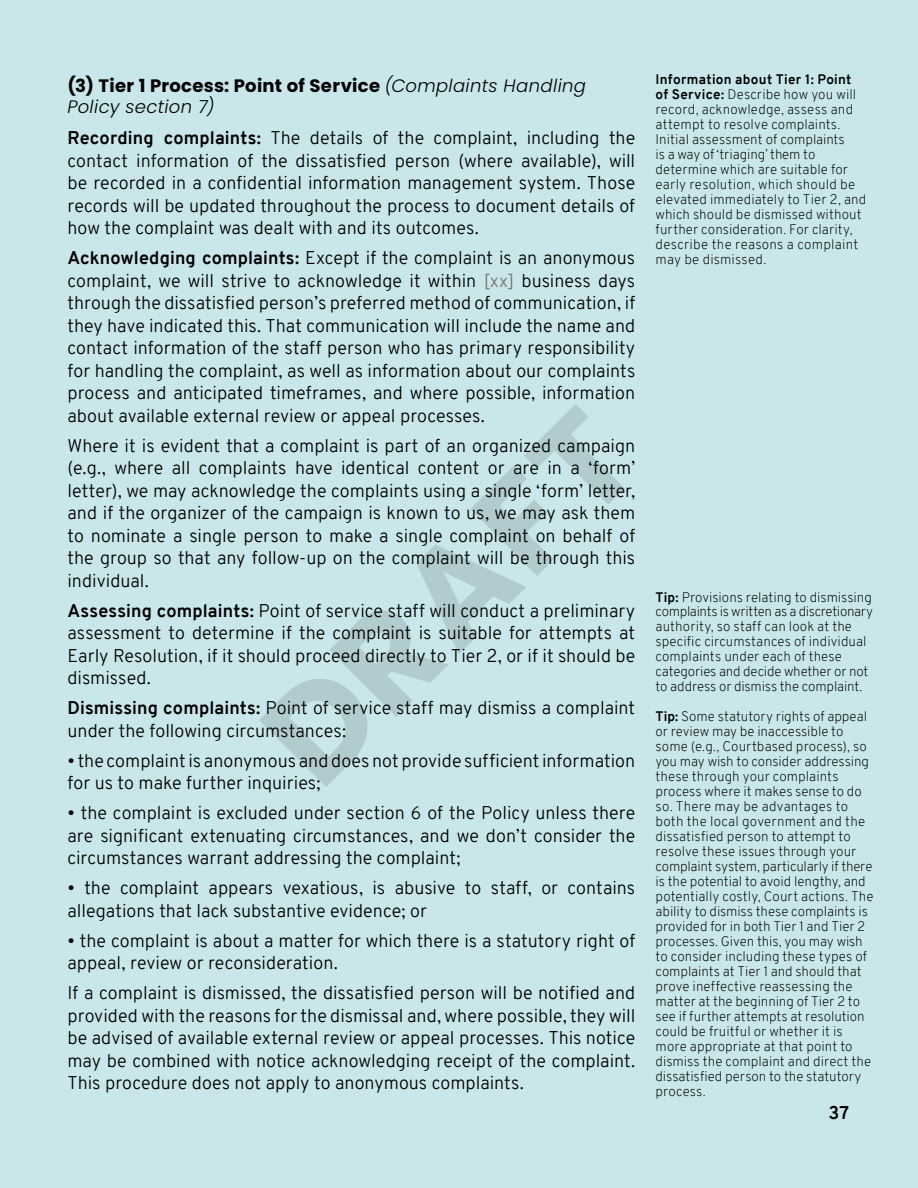
<style>
.page{position:relative;width:918px;height:1188px;background:#c9e7eb}
.page>*{position:absolute;margin:0;border:0;box-sizing:border-box;transform-origin:0 0}
.t1{font:700 135px "Poppins";color:#000}
.t2{font:300 18px/22.5px "Overpass";letter-spacing:.005em;color:#000;text-align:justify}
.t3{font:italic 300 18px/21.6px "Poppins";letter-spacing:.02em;color:#000}
.t4{font:700 18px "Overpass";color:#000}
.t5{font:200 13.5px/15px "Overpass";color:#000}
.s1{font-weight:700;font-style:normal}
.s2{font-weight:700}
.s3{color:#75726f}
</style>
<div class="page">
<p class="t3" style="left:68px;top:74px;width:520px"><span class="s1">(3) Tier 1 Process: Point of Service</span> (Complaints Handling<br>Policy section 7)</p>
<p class="t2" style="left:68px;top:127px;width:569px"><span class="s2">Recording complaints:</span> The details of the complaint, including the contact information of the dissatisfied person (where available), will be recorded in a confidential information management system. Those records will be updated throughout the process to document details of how the complaint was dealt with and its outcomes.</p>
<p class="t2" style="left:68px;top:247px;width:569px"><span class="s2">Acknowledging complaints:</span> Except if the complaint is an anonymous complaint, we will strive to acknowledge it within <span class="s3">[xx]</span> business days through the dissatisfied person’s preferred method of communication, if they have indicated this. That communication will include the name and contact information of the staff person who has primary responsibility for handling the complaint, as well as information about our complaints process and anticipated timeframes, and where possible, information about available external review or appeal processes.</p>
<p class="t2" style="left:68px;top:434px;width:569px">Where it is evident that a complaint is part of an organized campaign (e.g., where all complaints have identical content or are in a ‘form’ letter), we may acknowledge the complaints using a single ‘form’ letter, and if the organizer of the campaign is known to us, we may ask them to nominate a single person to make a single complaint on behalf of the group so that any follow-up on the complaint will be through this individual.</p>
<p class="t2" style="left:68px;top:599px;width:569px"><span class="s2">Assessing complaints:</span> Point of service staff will conduct a preliminary assessment to determine if the complaint is suitable for attempts at Early Resolution, if it should proceed directly to Tier 2, or if it should be dismissed.</p>
<p class="t2" style="left:68px;top:697px;width:569px"><span class="s2">Dismissing complaints:</span> Point of service staff may dismiss a complaint under the following circumstances:</p>
<p class="t2" style="left:68px;top:749px;width:569px">• the complaint is anonymous and does not provide sufficient information for us to make further inquiries;</p>
<p class="t2" style="left:68px;top:802px;width:569px">• the complaint is excluded under section 6 of the Policy unless there are significant extenuating circumstances, and we don’t consider the circumstances warrant addressing the complaint;</p>
<p class="t2" style="left:68px;top:877px;width:569px">• the complaint appears vexatious, is abusive to staff, or contains allegations that lack substantive evidence; or</p>
<p class="t2" style="left:68px;top:929px;width:569px">• the complaint is about a matter for which there is a statutory right of appeal, review or reconsideration.</p>
<p class="t2" style="left:68px;top:982px;width:569px">If a complaint is dismissed, the dissatisfied person will be notified and provided with the reasons for the dismissal and, where possible, they will be advised of available external review or appeal processes. This notice may be combined with notice acknowledging receipt of the complaint.<br>This procedure does not apply to anonymous complaints.</p>
<h1 class="t1" style="left:231px;top:704px;width:461px;rotate:-45deg">DRAFT</h1>
<p class="t5" style="left:656px;top:72px;width:212px"><span class="s2">Information about Tier 1: Point of Service:</span> Describe how you will record, acknowledge, assess and attempt to resolve complaints.<br>Initial assessment of complaints<br>is a way of ‘triaging’ them to determine which are suitable for early resolution, which should be elevated immediately to Tier 2, and which should be dismissed without further consideration. For clarity, describe the reasons a complaint may be dismissed.</p>
<p class="t5" style="left:656px;top:589px;width:219px"><span class="s2">Tip:</span> Provisions relating to dismissing complaints is written as a discretionary authority, so staff can look at the specific circumstances of individual complaints under each of these categories and decide whether or not to address or dismiss the complaint.</p>
<p class="t5" style="left:656px;top:709px;width:219px"><span class="s2">Tip:</span> Some statutory rights of appeal or review may be inaccessible to some (e.g., Courtbased process), so you may wish to consider addressing these through your complaints process where it makes sense to do so. There may be advantages to both the local government and the dissatisfied person to attempt to resolve these issues through your complaint system, particularly if there is the potential to avoid lengthy, and potentially costly, Court actions. The ability to dismiss these complaints is provided for in both Tier 1 and Tier 2 processes. Given this, you may wish to consider including these types of complaints at Tier 1 and should that prove ineffective reassessing the matter at the beginning of Tier 2 to see if further attempts at resolution could be fruitful or whether it is more appropriate at that point to dismiss the complaint and direct the dissatisfied person to the statutory process.</p>
<p class="t4" style="left:828px;top:1100px;width:22px">37</p>
</div>
